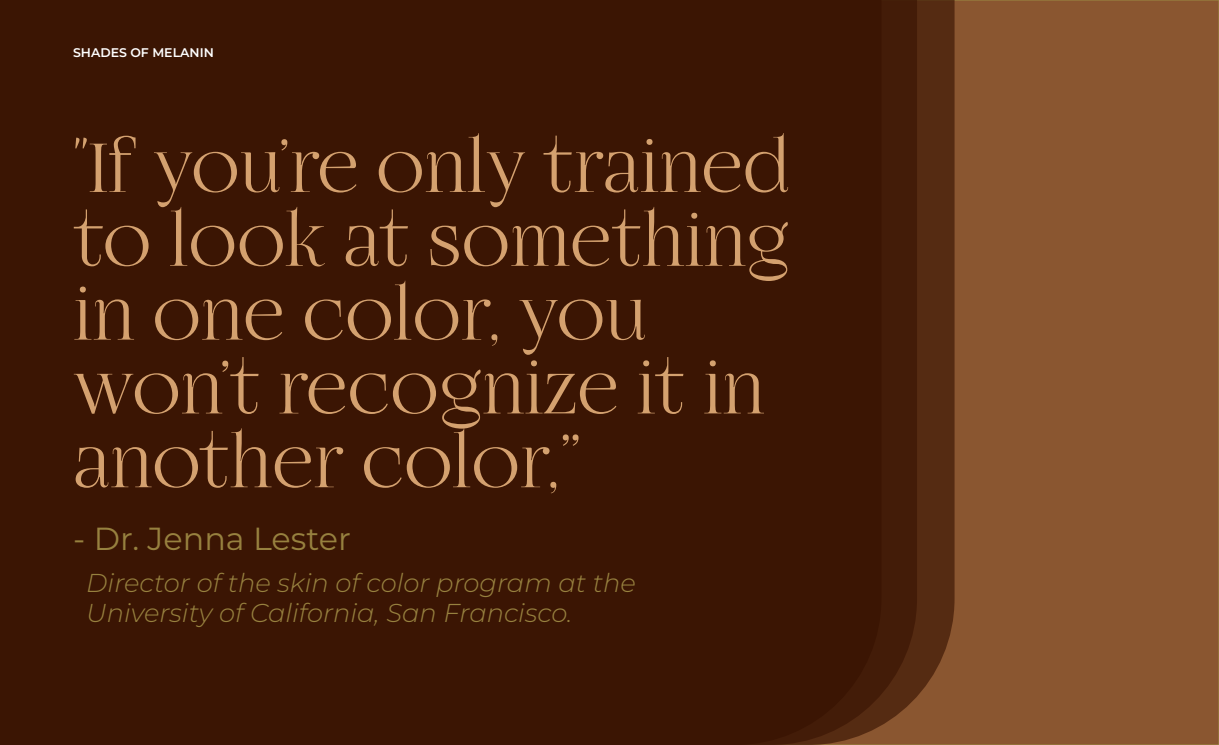
<style>
.page{position:relative;width:1219px;height:745px;background:#fff}
.page>*{position:absolute;margin:0;border:0;box-sizing:border-box;transform-origin:0 0}
.t1{font:80.5px/73.8px "Fogtwo No 5";color:#d4a16f}
.t2{font:31.88px "Montserrat";color:#97813f}
.t3{font:italic 300 25.88px/30.4px "Montserrat";color:#97813f}
.t4{font:600 12.5px "Montserrat";color:#fff}
</style>
<div class="page">
<div style="left:576px;top:0;width:643px;height:744px;background:#8a5630"></div>
<svg style="left:881px;top:0;width:73px;height:726px;background:#4f260e"></svg>
<div style="left:0;top:0;width:881px;height:744px;background:#3b1503"></div>
<p class="t4" style="left:73px;top:44px;width:142px">SHADES OF MELANIN</p>
<p class="t1" style="left:73px;top:133px;width:718px">"If you’re only trained to look at something in one color, you won’t recognize it in another color,”</p>
<p class="t2" style="left:73px;top:517px;width:279px">- Dr. Jenna Lester</p>
<p class="t3" style="left:86px;top:566px;width:551px">Director of the skin of color program at the<br>University of California, San Francisco.</p>
</div>
